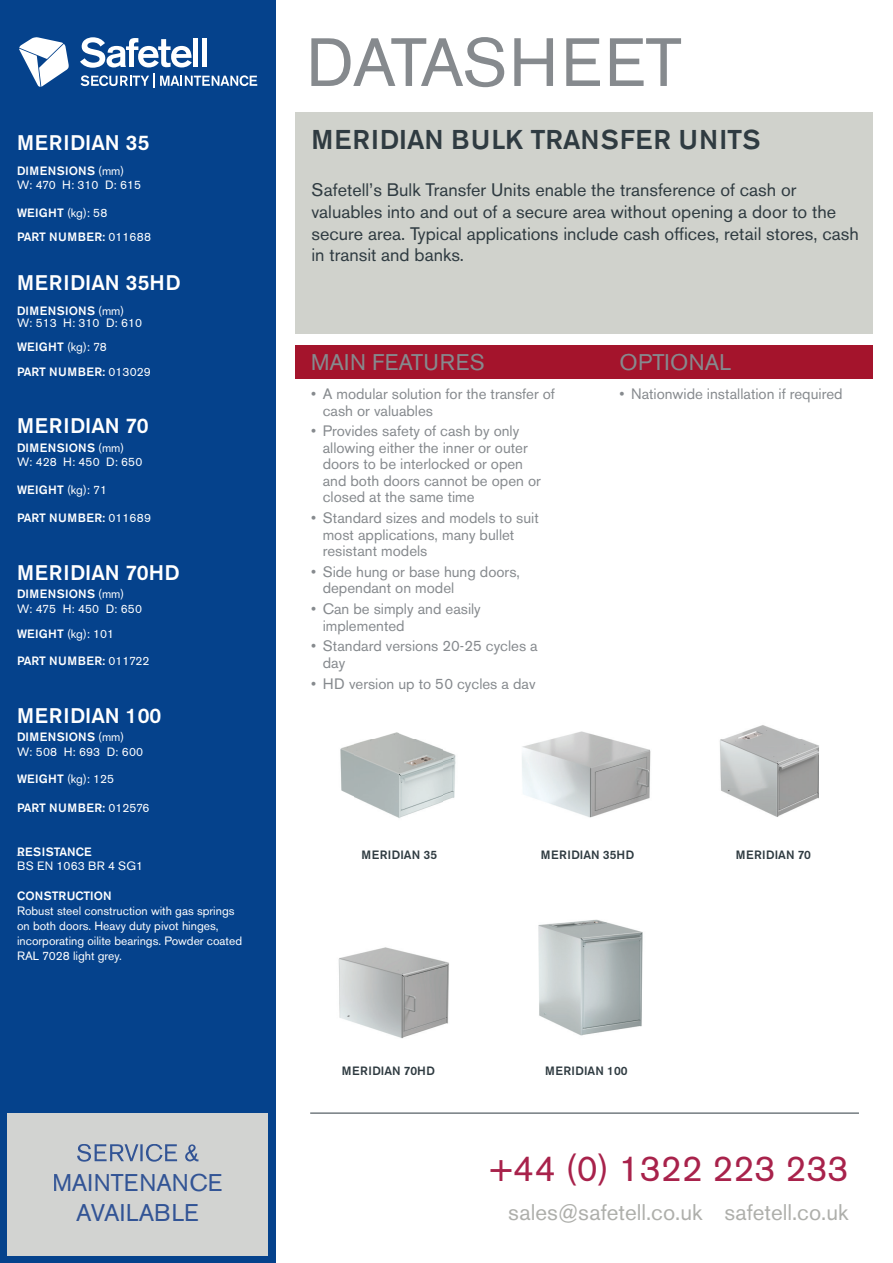
<style>
.page{position:relative;width:893px;height:1263px;background:#fff}
.page>*{position:absolute;margin:0;border:0;box-sizing:border-box;transform-origin:0 0}
.t1{font:67.5px "Akzidenz Grotesk BE";letter-spacing:-.01em;color:#868a8e}
.t2{font:36px "Akzidenz Grotesk BE";color:#a8224b}
.t3{font:500 27px "Akzidenz Grotesk BE";letter-spacing:.04em;color:#2f3b41}
.t4{font:24px/30px "Akzidenz Grotesk BE";color:#325495;text-align:center}
.t5{font:22.5px "Akzidenz Grotesk BE";color:#aeafab}
.t6{font:22.5px "Akzidenz Grotesk BE";color:#868a8e}
.t7{font:500 21px "Akzidenz Grotesk BE";letter-spacing:.02em;color:#fff}
.t8{font:18px/21.6px "Akzidenz Grotesk BE";color:#2f3b41}
.t9{font:15px/16.5px "Akzidenz Grotesk BE";color:#868a8e}
.t10{font:12px/14.4px "Akzidenz Grotesk BE";color:#fff}
.t11{font:500 12px/24px "Akzidenz Grotesk BE";letter-spacing:.04em;color:#fff}
.t12{font:500 12px "Akzidenz Grotesk BE";letter-spacing:.02em;color:#2f3b41}
.t13{font:12px/14.4px "Akzidenz Grotesk BE";letter-spacing:.02em;color:#fff}
.t14{font:500 12px "Akzidenz Grotesk BE";color:#fff}
.s1{font-weight:500}
.s2{font-weight:400}
</style>
<div class="page">
<div style="left:0;top:0;width:276px;height:1263px;background:#05428c"></div>
<div style="left:7px;top:1113px;width:261px;height:142px;background:#d2d3d1"></div>
<div style="left:295px;top:345px;width:578px;height:33px;background:#a4142c"></div>
<div style="left:295px;top:113px;width:578px;height:221px;background:#d0d2cc"></div>
<svg style="left:80px;top:37px;width:177px;height:51px"></svg>
<svg style="left:19px;top:37px;width:50px;height:50px"></svg>
<hr style="left:310px;top:1113px;width:549px;height:1px;background:#2f3b41">
<svg style="left:77px;top:1144px;width:122px;height:18px"></svg>
<img style="left:340px;top:692px;width:127px;height:126px">
<img style="left:522px;top:731px;width:129px;height:87px">
<img style="left:719px;top:725px;width:100px;height:92px">
<img style="left:338px;top:947px;width:111px;height:92px">
<img style="left:538px;top:919px;width:105px;height:117px">
<h3 class="t7" style="left:17px;top:129px;width:134px">MERIDIAN 35</h3>
<p class="t10" style="left:17px;top:163px;width:125px"><span class="s1">DIMENSIONS</span> (mm)<br>W: 470 H: 310 D: 615</p>
<p class="t11" style="left:17px;top:201px;width:136px">WEIGHT <span class="s2">(kg): 58<br></span>PART NUMBER: <span class="s2">011688</span></p>
<h3 class="t7" style="left:17px;top:270px;width:165px">MERIDIAN 35HD</h3>
<p class="t10" style="left:17px;top:305px;width:126px;line-height:12px"><span class="s1">DIMENSIONS</span> (mm)<br>W: 513 H: 310 D: 610</p>
<p class="t11" style="left:17px;top:335px;width:135px;line-height:24.8px">WEIGHT <span class="s2">(kg): 78<br></span>PART NUMBER: <span class="s2">013029</span></p>
<h3 class="t7" style="left:17px;top:413px;width:133px">MERIDIAN 70</h3>
<p class="t10" style="left:17px;top:441px;width:127px"><span class="s1">DIMENSIONS</span> (mm)<br>W: 428 H: 450 D: 650</p>
<p class="t10" style="left:17px;top:482px;width:92px"><span class="s1">WEIGHT</span> (kg): 71</p>
<p class="t11" style="left:17px;top:506px;width:136px">PART NUMBER: <span class="s2">011689</span></p>
<h3 class="t7" style="left:17px;top:559px;width:164px">MERIDIAN 70HD</h3>
<p class="t10" style="left:17px;top:587px;width:126px"><span class="s1">DIMENSIONS</span> (mm)<br>W: 475 H: 450 D: 650</p>
<p class="t10" style="left:17px;top:627px;width:99px"><span class="s1">WEIGHT</span> (kg): 101</p>
<p class="t11" style="left:17px;top:649px;width:134px">PART NUMBER: <span class="s2">011722</span></p>
<h3 class="t7" style="left:17px;top:702px;width:146px">MERIDIAN 100</h3>
<p class="t13" style="left:17px;top:730px;width:127px"><span class="s1">DIMENSIONS</span> (mm)<br>W: 508 H: 693 D: 600</p>
<p class="t10" style="left:17px;top:771px;width:99px"><span class="s1">WEIGHT</span> (kg): 125</p>
<p class="t11" style="left:17px;top:795px;width:134px">PART NUMBER: <span class="s2">012576</span></p>
<p class="t14" style="left:17px;top:844px;width:76px">_RESISTANCE</p>
<p class="t13" style="left:17px;top:859px;width:128px">BS EN 1063 BR 4 SG1</p>
<p class="t14" style="left:17px;top:889px;width:96px">CONSTRUCTION</p>
<p class="t10" style="left:17px;top:903px;width:227px;line-height:15px">Robust steel construction with gas springs on both doors. Heavy duty pivot hinges, incorporating oilite bearings. Powder coated RAL 7028 light grey.</p>
<h3 class="t4" style="left:52px;top:1168px;width:171px">MAINTENANCE<br>AVAILABLE</h3>
<h1 class="t1" style="left:306px;top:22px;width:377px">DATASHEET</h1>
<h3 class="t3" style="left:311px;top:123px;width:451px">MERIDIAN BULK TRANSFER UNITS</h3>
<p class="t8" style="left:311px;top:179px;width:549px">Safetell’s Bulk Transfer Units enable the transference of cash or valuables into and out of a secure area without opening a door to the secure area. Typical applications include cash offices, retail stores, cash in transit and banks.</p>
<h3 class="t6" style="left:311px;top:349px;width:175px">MAIN FEATURES</h3>
<p class="t9" style="left:323px;top:386px;width:234px;text-indent:-11px">• A modular solution for the transfer of cash or valuables</p>
<p class="t9" style="left:323px;top:423px;width:220px;text-indent:-11px">• Provides safety of cash by only allowing either the inner or outer doors to be interlocked or open and both doors cannot be open or closed at the same time</p>
<p class="t9" style="left:323px;top:510px;width:217px;text-indent:-11px">• Standard sizes and models to suit most applications, many bullet resistant models</p>
<p class="t9" style="left:323px;top:563px;width:199px;text-indent:-11px">• Side hung or base hung doors, dependant on model</p>
<p class="t9" style="left:323px;top:601px;width:160px;text-indent:-11px">• Can be simply and easily implemented</p>
<p class="t9" style="left:323px;top:638px;width:216px;text-indent:-11px">• Standard versions 20-25 cycles a day</p>
<p class="t9" style="left:311px;top:675px;width:226px">• HD version up to 50 cycles a day</p>
<h3 class="t6" style="left:620px;top:349px;width:113px">OPTIONAL</h3>
<p class="t9" style="left:620px;top:386px;width:225px">• Nationwide installation if required</p>
<p class="t12" style="left:361px;top:847px;width:77px">MERIDIAN 35</p>
<p class="t12" style="left:541px;top:847px;width:95px">MERIDIAN 35HD</p>
<p class="t12" style="left:736px;top:847px;width:77px">MERIDIAN 70</p>
<p class="t12" style="left:342px;top:1063px;width:95px">MERIDIAN 70HD</p>
<p class="t12" style="left:545px;top:1063px;width:84px">MERIDIAN 100</p>
<h2 class="t2" style="left:489px;top:1147px;width:361px">+44 (0) 1322 223 233</h2>
<h3 class="t5" style="left:508px;top:1199px;width:341px">sales@safetell.co.uk safetell.co.uk</h3>
</div>
